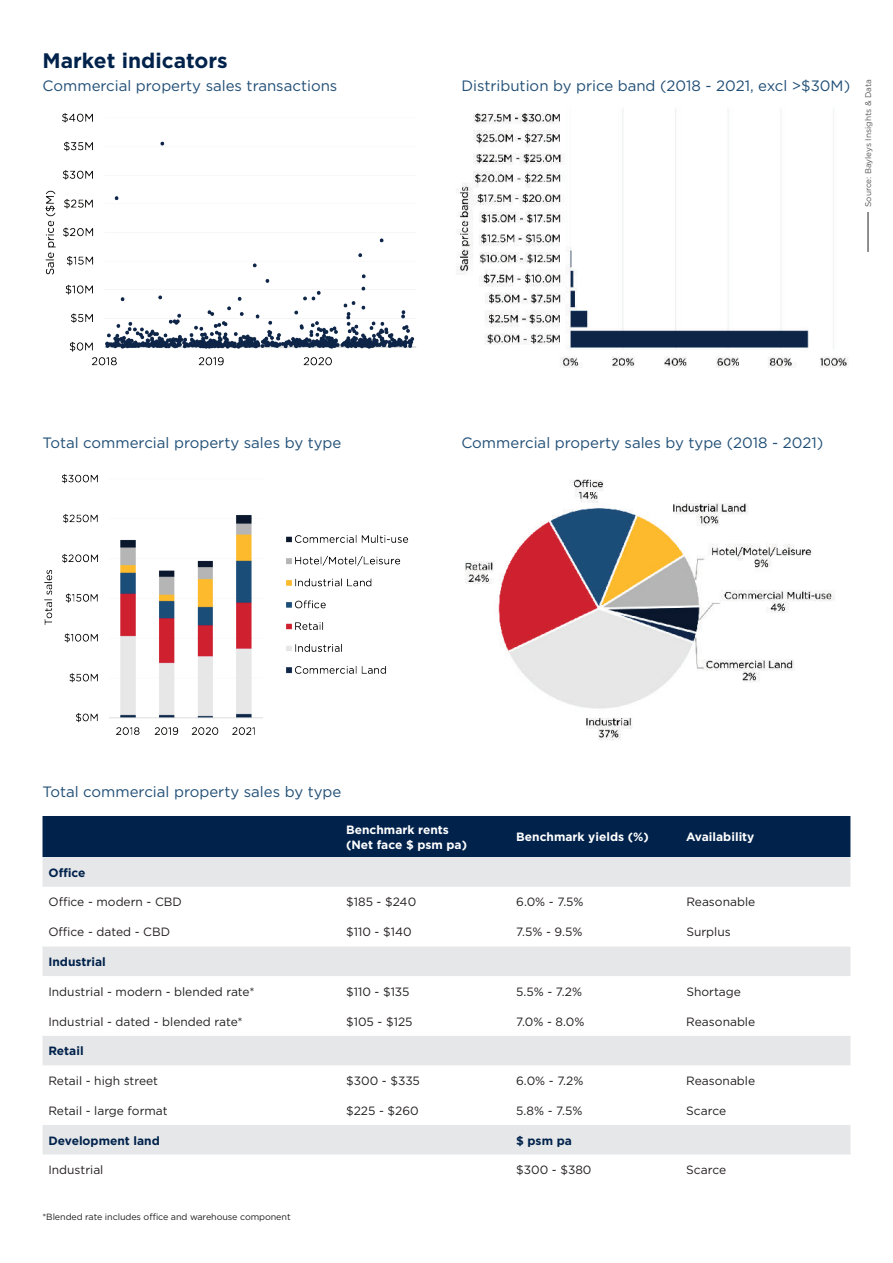
<style>
.page{position:relative;width:893px;height:1263px;background:#fff}
.page>*{position:absolute;margin:0;border:0;box-sizing:border-box;transform-origin:0 0}
.t1{font:700 21px "Gotham";color:#00224b}
.t2{font:15px "Gotham";color:#214f76}
.t3{font:12px "Gotham";color:#231f20}
.t4{font:700 12px/14.4px "Gotham";color:#fff}
.t5{font:700 12px "Gotham";color:#00224b}
.t6{font:9px "Gotham";letter-spacing:-.01em;color:#231f20}
.t7{font:8.25px "Gotham";color:#57585a}
</style>
<div class="page">
<img style="left:45px;top:113px;width:371px;height:253px">
<img style="left:44px;top:474px;width:365px;height:261px">
<img style="left:456px;top:109px;width:393px;height:259px">
<img style="left:465px;top:479px;width:370px;height:261px">
<div style="left:43px;top:816px;width:807px;height:41px;background:#00224b"></div>
<div style="left:43px;top:857px;width:807px;height:30px;background:#e6e7e9"></div>
<svg style="left:43px;top:946px;width:807px;height:209px"></svg>
<hr style="left:868px;top:212px;width:1px;height:40px;background:#231f20">
<h1 class="t1" style="left:43px;top:46px;width:187px">Market indicators</h1>
<p class="t2" style="left:43px;top:76px;width:296px">Commercial property sales transactions</p>
<p class="t2" style="left:43px;top:433px;width:300px">Total commercial property sales by type</p>
<p class="t2" style="left:461px;top:76px;width:390px">Distribution by price band (2018 - 2021, excl &gt;$30M)</p>
<p class="t7" style="left:863px;top:207px;width:130px;rotate:-90deg">Source: Bayleys Insights &amp; Data</p>
<p class="t2" style="left:461px;top:433px;width:363px">Commercial property sales by type (2018 - 2021)</p>
<p class="t2" style="left:43px;top:782px;width:300px">Total commercial property sales by type</p>
<p class="t4" style="left:346px;top:822px;width:122px">Benchmark rents (Net face $ psm pa)</p>
<p class="t4" style="left:516px;top:830px;width:134px">Benchmark yields (%)</p>
<p class="t4" style="left:686px;top:830px;width:70px">Availability</p>
<p class="t5" style="left:48px;top:864px;width:39px">Office</p>
<p class="t3" style="left:48px;top:894px;width:135px">Office - modern - CBD</p>
<p class="t3" style="left:346px;top:894px;width:72px">$185 - $240</p>
<p class="t3" style="left:516px;top:894px;width:69px">6.0% - 7.5%</p>
<p class="t3" style="left:686px;top:894px;width:70px">Reasonable</p>
<p class="t3" style="left:48px;top:924px;width:123px">Office - dated - CBD</p>
<p class="t3" style="left:346px;top:924px;width:67px">$110 - $140</p>
<p class="t3" style="left:516px;top:924px;width:68px">7.5% - 9.5%</p>
<p class="t3" style="left:686px;top:924px;width:46px">Surplus</p>
<p class="t5" style="left:48px;top:954px;width:59px">Industrial</p>
<p class="t3" style="left:48px;top:984px;width:208px">Industrial - modern - blended rate*</p>
<p class="t3" style="left:346px;top:984px;width:65px">$110 - $135</p>
<p class="t3" style="left:516px;top:984px;width:67px">5.5% - 7.2%</p>
<p class="t3" style="left:686px;top:984px;width:56px">Shortage</p>
<p class="t3" style="left:48px;top:1013px;width:196px">Industrial - dated - blended rate*</p>
<p class="t3" style="left:346px;top:1013px;width:68px">$105 - $125</p>
<p class="t3" style="left:516px;top:1013px;width:70px">7.0% - 8.0%</p>
<p class="t3" style="left:686px;top:1013px;width:70px">Reasonable</p>
<p class="t5" style="left:48px;top:1043px;width:37px">Retail</p>
<p class="t3" style="left:48px;top:1073px;width:111px">Retail - high street</p>
<p class="t3" style="left:346px;top:1073px;width:75px">$300 - $335</p>
<p class="t3" style="left:516px;top:1073px;width:69px">6.0% - 7.2%</p>
<p class="t3" style="left:686px;top:1073px;width:70px">Reasonable</p>
<p class="t3" style="left:48px;top:1103px;width:121px">Retail - large format</p>
<p class="t3" style="left:346px;top:1103px;width:74px">$225 - $260</p>
<p class="t3" style="left:516px;top:1103px;width:68px">5.8% - 7.5%</p>
<p class="t3" style="left:686px;top:1103px;width:41px">Scarce</p>
<p class="t5" style="left:48px;top:1132px;width:113px">Development land</p>
<p class="t5" style="left:516px;top:1132px;width:57px">$ psm pa</p>
<p class="t3" style="left:48px;top:1162px;width:57px">Industrial</p>
<p class="t3" style="left:516px;top:1162px;width:77px">$300 - $380</p>
<p class="t3" style="left:686px;top:1162px;width:41px">Scarce</p>
<p class="t6" style="left:43px;top:1211px;width:250px">*Blended rate includes office and warehouse component</p>
</div>
